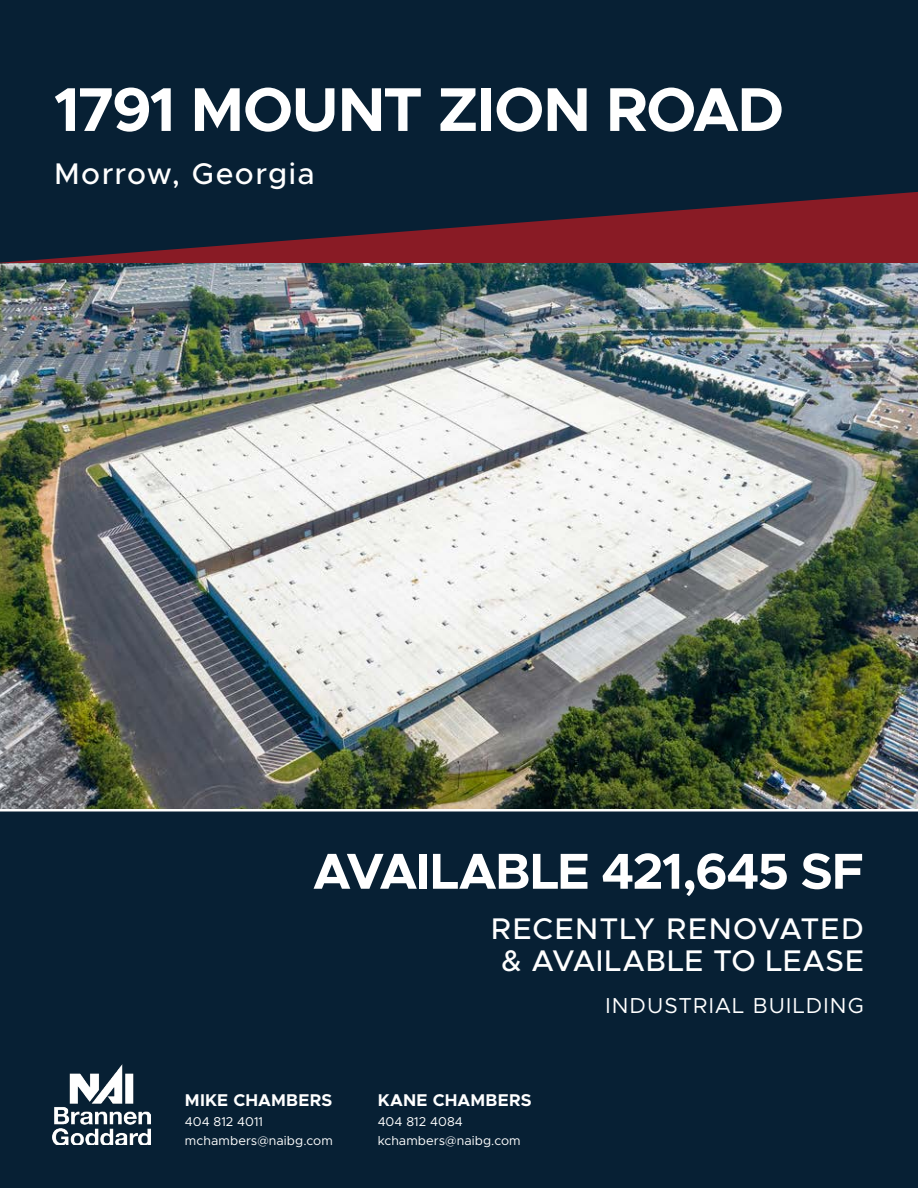
<style>
.page{position:relative;width:918px;height:1188px;background:#fff}
.page>*{position:absolute;margin:0;border:0;box-sizing:border-box;transform-origin:0 0}
.t1{font:700 62.1px "Metropolis";letter-spacing:-.03em;color:#fff}
.t2{font:700 50.7px "Metropolis";letter-spacing:-.03em;color:#fff}
.t3{font:500 30px/31.5px "Metropolis";letter-spacing:.035em;color:#fff;text-align:center}
.t4{font:21.75px "Metropolis";letter-spacing:.05em;color:#fff}
.t5{font:700 17.1px "Metropolis";letter-spacing:.01em;color:#fff}
.t6{font:12.9px/19.2px "Metropolis";letter-spacing:.005em;color:#fff}
</style>
<div class="page">
<div style="left:0;top:810px;width:918px;height:378px;background:#072034"></div>
<svg style="left:0;top:0;width:918px;height:263px;fill:#072034"></svg>
<svg style="left:0;top:808px;width:918px;height:4px"></svg>
<img style="left:0;top:264px;width:918px;height:544px">
<img style="left:52px;top:1064px;width:99px;height:81px">
<h1 class="t1" style="left:54px;top:70px;width:732px">1791 MOUNT ZION ROAD</h1>
<h3 class="t3" style="left:54px;top:158px;width:262px">Morrow, Georgia</h3>
<h2 class="t2" style="left:313px;top:839px;width:553px">AVAILABLE 421,645 SF</h2>
<h3 class="t3" style="left:491px;top:913px;width:374px">RECENTLY RENOVATED &amp; AVAILABLE TO LEASE</h3>
<h3 class="t4" style="left:605px;top:992px;width:260px">INDUSTRIAL BUILDING</h3>
<h3 class="t5" style="left:185px;top:1090px;width:149px">MIKE CHAMBERS</h3>
<p class="t6" style="left:185px;top:1112px;width:149px">404 812 4011 mchambers@naibg.com</p>
<h3 class="t5" style="left:378px;top:1090px;width:155px">KANE CHAMBERS</h3>
<p class="t6" style="left:378px;top:1112px;width:145px">404 812 4084 kchambers@naibg.com</p>
</div>
